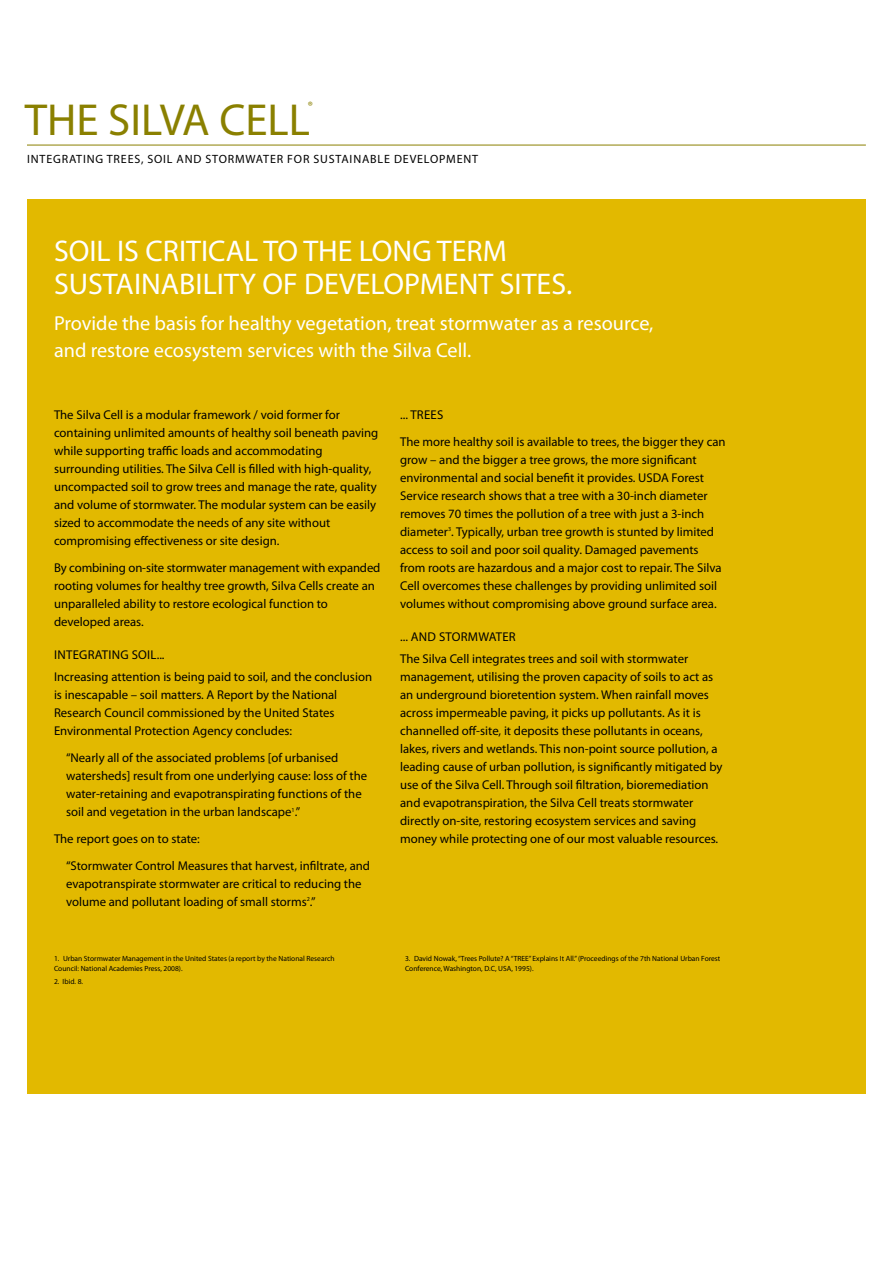
<style>
.page{position:relative;width:893px;height:1263px;background:#fff}
.page>*{position:absolute;margin:0;border:0;box-sizing:border-box;transform-origin:0 0}
.t1{font:45px "Myriad Pro";color:#8a8000}
.t2{font:30px/33px "Myriad Pro";color:#fff}
.t3{font:20.25px/27px "Myriad Pro";color:#fff}
.t4{font:12.75px/18px "Myriad Pro";color:#000}
.t5{font:12.3px "Myriad Pro";color:#8a8000}
.t6{font:12px "Myriad Pro";color:#000}
.t7{font:7.5px/9.8px "Myriad Pro";color:#000}
</style>
<div class="page">
<div style="left:27px;top:199px;width:839px;height:895px;background:#e2b900"></div>
<hr style="left:27px;top:145px;width:839px;height:1px;background:#8a8000">
<p class="t5" style="left:308px;top:98px;width:7px">®</p>
<h1 class="t1" style="left:25px;top:92px;width:287px">THE SILVA CELL</h1>
<p class="t6" style="left:27px;top:152px;width:12px">Integrating</p>
<p class="t6" style="left:107px;top:152px;width:8px">trees</p>
<p class="t6" style="left:141px;top:152px;width:14px">, soil</p>
<p class="t6" style="left:177px;top:152px;width:10px">and</p>
<p class="t6" style="left:206px;top:152px;width:9px">stormwater</p>
<p class="t6" style="left:287px;top:152px;width:9px">for</p>
<p class="t6" style="left:313px;top:152px;width:8px">sustainable</p>
<p class="t6" style="left:394px;top:152px;width:9px">development</p>
<h2 class="t2" style="left:54px;top:234px;width:520px">SOIL IS CRITICAL TO THE LONG TERM<br>SUSTAINABILITY OF DEVELOPMENT SITES.</h2>
<h3 class="t3" style="left:54px;top:310px;width:601px">Provide the basis for healthy vegetation, treat stormwater as a resource, and restore ecosystem services with the Silva Cell.</h3>
<p class="t4" style="left:54px;top:406px;width:326px">The Silva Cell is a modular framework / void former for containing unlimited amounts of healthy soil beneath paving while supporting traffic loads and accommodating surrounding utilities. The Silva Cell is filled with high-quality, uncompacted soil to grow trees and manage the rate, quality and volume of stormwater. The modular system can be easily sized to accommodate the needs of any site without compromising effectiveness or site design.</p>
<p class="t4" style="left:54px;top:559px;width:328px">By combining on-site stormwater management with expanded rooting volumes for healthy tree growth, Silva Cells create an unparalleled ability to restore ecological function to developed areas.</p>
<p class="t4" style="left:54px;top:644px;width:320px;line-height:21.6px">INTEGRATING SOIL...<br>Increasing attention is being paid to soil, and the conclusion</p>
<p class="t4" style="left:54px;top:685px;width:285px">is inescapable – soil matters. A Report by the National<br>Research Council commissioned by the United States<br>Environmental Protection Agency concludes:</p>
<p class="t4" style="left:66px;top:748px;width:303px">“Nearly all of the associated problems [of urbanised watersheds] result from one underlying cause: loss of the water-retaining and evapotranspirating functions of the soil and vegetation in the urban landscape<sup>1</sup>.”</p>
<p class="t4" style="left:66px;top:825px;width:306px;line-height:27px;text-indent:-12px">The report goes on to state:<br>“Stormwater Control Measures that harvest, infiltrate, and</p>
<p class="t4" style="left:66px;top:874px;width:297px">evapotranspirate stormwater are critical to reducing the volume and pollutant loading of small storms<sup>2</sup>.”</p>
<p class="t7" style="left:54px;top:953px;width:282px">1. Urban Stormwater Management in the United States (a report by the National Research<br>Council: National Academies Press, 2008).</p>
<p class="t7" style="left:54px;top:976px;width:31px">2. Ibid. 8.</p>
<p class="t4" style="left:400px;top:401px;width:327px;line-height:27px">... TREES<br>The more healthy soil is available to trees, the bigger they can</p>
<p class="t4" style="left:400px;top:450px;width:323px">grow – and the bigger a tree grows, the more significant environmental and social benefit it provides. USDA Forest Service research shows that a tree with a 30-inch diameter removes 70 times the pollution of a tree with just a 3-inch diameter<sup>3</sup>. Typically, urban tree growth is stunted by limited access to soil and poor soil quality. Damaged pavements from roots are hazardous and a major cost to repair. The Silva Cell overcomes these challenges by providing unlimited soil volumes without compromising above ground surface area.</p>
<p class="t4" style="left:400px;top:626px;width:290px;line-height:21.6px">... AND STORMWATER<br>The Silva Cell integrates trees and soil with stormwater</p>
<p class="t4" style="left:400px;top:667px;width:324px">management, utilising the proven capacity of soils to act as an underground bioretention system. When rainfall moves across impermeable paving, it picks up pollutants. As it is channelled off-site, it deposits these pollutants in oceans, lakes, rivers and wetlands. This non-point source pollution, a leading cause of urban pollution, is significantly mitigated by use of the Silva Cell. Through soil filtration, bioremediation and evapotranspiration, the Silva Cell treats stormwater directly on-site, restoring ecosystem services and saving money while protecting one of our most valuable resources.</p>
<p class="t7" style="left:405px;top:953px;width:317px">3. David Nowak, “Trees Pollute? A “TREE” Explains It All.” (Proceedings of the 7th National Urban Forest<br>Conference, Washington, D.C, USA, 1995).</p>
</div>
